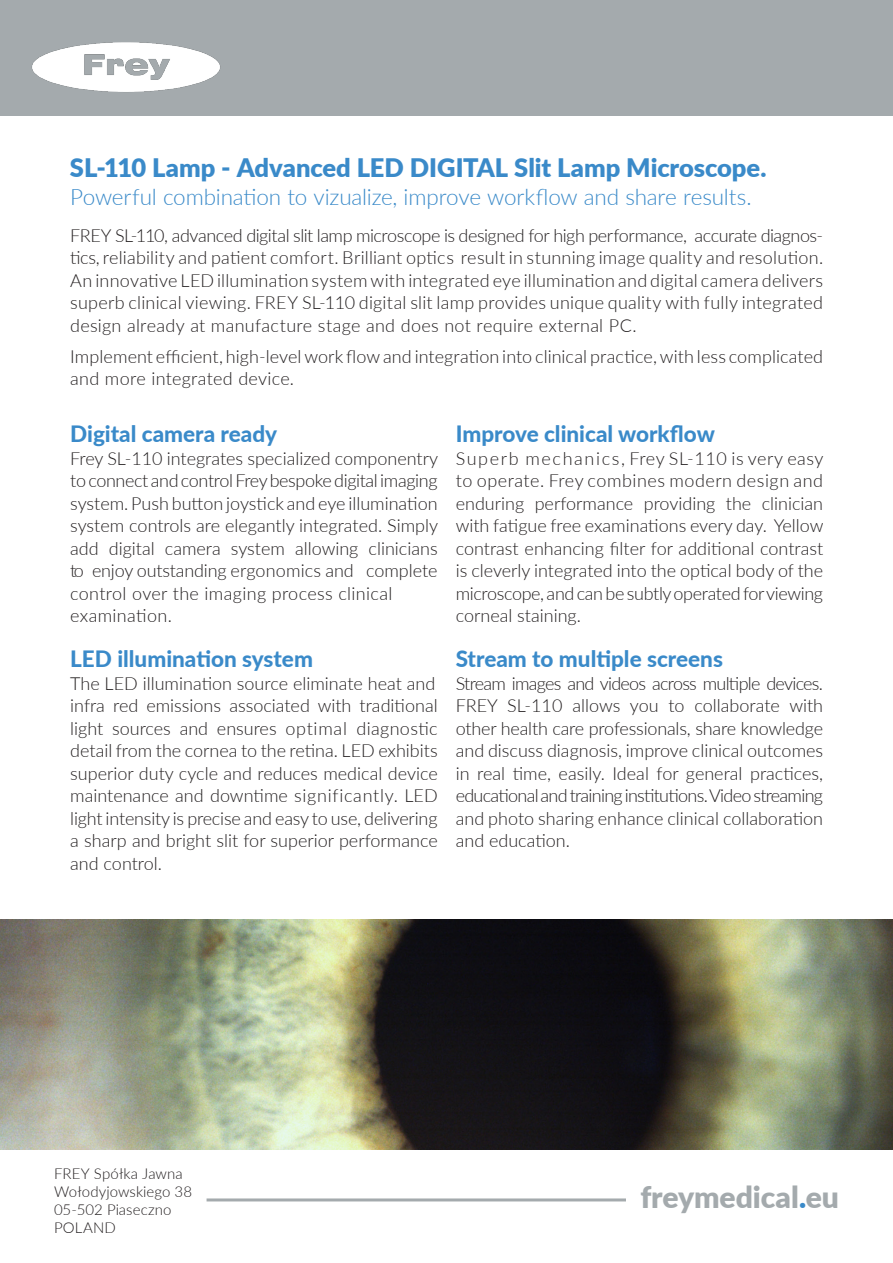
<style>
.page{position:relative;width:893px;height:1263px;background:#fff}
.page>*{position:absolute;margin:0;border:0;box-sizing:border-box;transform-origin:0 0}
.t1{font:900 30px "Lato";letter-spacing:-.005em;color:#a4aaad}
.head{font:900 25.5px "Lato";color:#3a8ac9}
.t2{font:800 22.5px "Lato";color:#3a8ac9}
.head-2{font:300 22.5px "Lato";letter-spacing:-.01em;color:#3a8ac9}
.head-3{font:300 18px/22.5px "Lato";color:#231f20;text-align:justify}
.head-4{font:300 18px "Lato";letter-spacing:.02em;color:#231f20}
.head-5{font:300 18px "Lato";letter-spacing:.03em;color:#231f20}
.head-6{font:300 18px "Lato";letter-spacing:.055em;color:#231f20}
.txt{font:300 15px "Lato";letter-spacing:.005em;color:#231f20}
.s1{color:#3a8ac9}
</style>
<div class="page">
<hr style="left:207px;top:1198px;width:419px;height:3px;background:#a4aaad">
<div style="left:0;top:0;width:893px;height:116px;background:#a4aaad"></div>
<img style="left:32px;top:42px;width:189px;height:50px">
<img style="left:0;top:920px;width:893px;height:229px">
<p class="head" style="left:70px;top:148px;width:698px">SL-110 Lamp - Advanced LED DIGITAL Slit Lamp Microscope.</p>
<p class="head-2" style="left:70px;top:181px;width:683px">Powerful combination to vizualize, improve workflow and share results.</p>
<p class="head-3" style="left:70px;top:223px;width:754px">FREY SL-110, advanced digital slit lamp microscope is designed for high performance, accurate diagnos&shy;tics, reliability and patient comfort. Brilliant optics result in stunning image quality and resolution.<br>An innovative LED illumination system with integrated eye illumination and digital camera delivers superb clinical viewing. FREY SL-110 digital slit lamp provides unique quality with fully integrated design already at manufacture stage and does not require external PC.</p>
<p class="head-3" style="left:70px;top:344px;width:754px">Implement efficient, high-level work flow and integration into clinical practice, with less complicated and more integrated device.</p>
<p class="t2" style="left:70px;top:417px;width:208px">Digital camera ready</p>
<p class="head-3" style="left:70px;top:446px;width:369px">Frey SL-110 integrates specialized componentry to connect and control Frey bespoke digital imaging system. Push button joystick and eye illumination system controls are elegantly integrated. Simply add digital camera system allowing clinicians to enjoy outstanding ergonomics and complete</p>
<p class="head-4" style="left:70px;top:581px;width:324px">control over the imaging process clinical</p>
<p class="head-4" style="left:70px;top:603px;width:103px">examination.</p>
<p class="t2" style="left:70px;top:642px;width:244px">LED illumination system</p>
<p class="head-3" style="left:70px;top:671px;width:367px">The LED illumination source eliminate heat and</p>
<p class="head-3" style="left:70px;top:694px;width:369px">infra red emissions associated with traditional light sources and ensures optimal diagnostic detail from the cornea to the retina. LED exhibits superior duty cycle and reduces medical device maintenance and downtime significantly. LED light intensity is precise and easy to use, delivering a sharp and bright slit for superior performance and control.</p>
<p class="t2" style="left:456px;top:417px;width:261px">Improve clinical workflow</p>
<p class="head-6" style="left:456px;top:446px;width:369px">Superb mechanics, Frey SL-110 is very easy</p>
<p class="head-5" style="left:456px;top:468px;width:369px">to operate. Frey combines modern design and</p>
<p class="head-3" style="left:456px;top:491px;width:369px">enduring performance providing the clinician with fatigue free examinations every day. Yellow contrast enhancing filter for additional contrast is cleverly integrated into the optical body of the microscope, and can be subtly operated for viewing corneal staining.</p>
<p class="t2" style="left:456px;top:642px;width:269px">Stream to multiple screens</p>
<p class="head-3" style="left:456px;top:671px;width:369px">Stream images and videos across multiple devices.<br>FREY SL-110 allows you to collaborate with other health care professionals, share knowledge and discuss diagnosis, improve clinical outcomes in real time, easily. Ideal for general practices, educational and training institutions. Video streaming and photo sharing enhance clinical collaboration and education.</p>
<p class="txt" style="left:54px;top:1163px;width:130px">FREY Spółka Jawna</p>
<p class="txt" style="left:54px;top:1181px;width:140px">Wołodyjowskiego 38</p>
<p class="txt" style="left:54px;top:1199px;width:119px">05-502 Piaseczno</p>
<p class="txt" style="left:54px;top:1217px;width:63px">POLAND</p>
<p class="t1" style="left:640px;top:1174px;width:200px">freymedical<span class="s1">.</span>eu</p>
</div>
